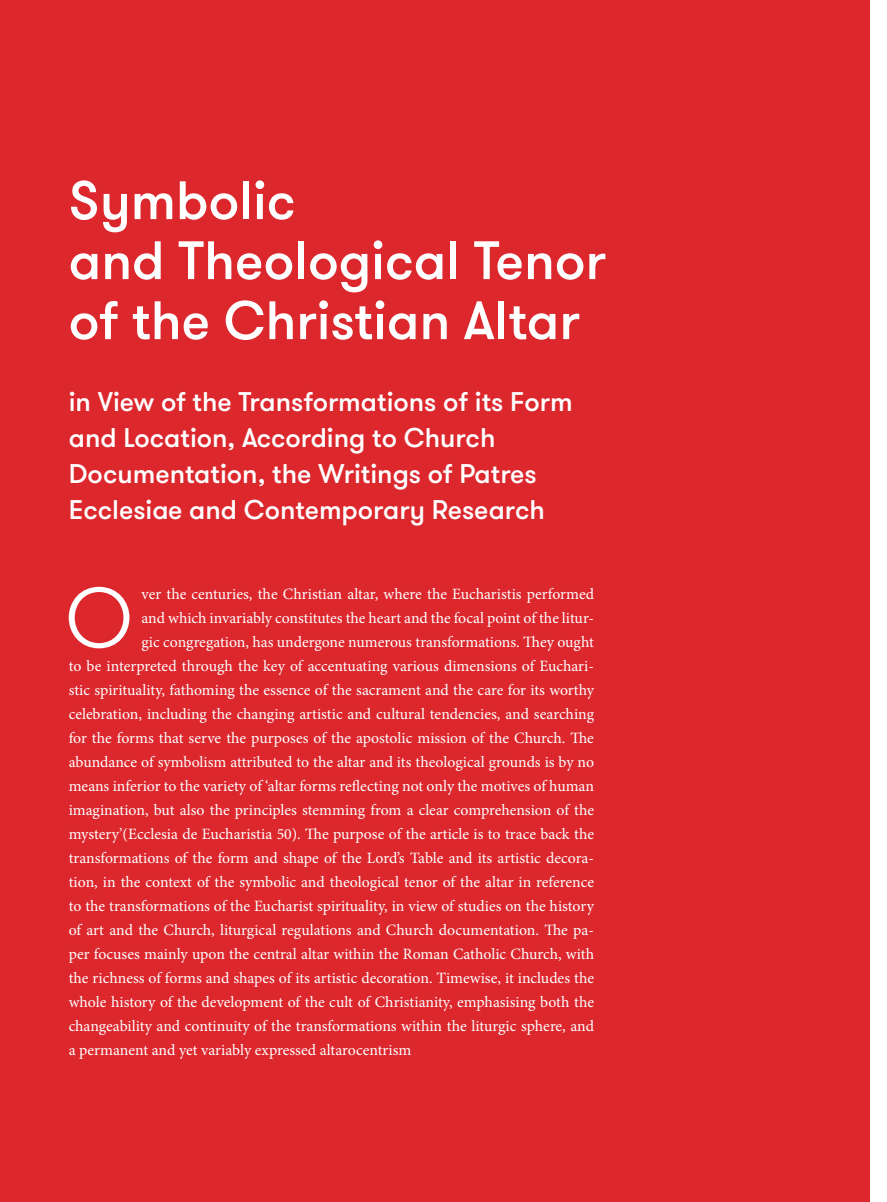
<style>
.page{position:relative;width:887px;height:1202px;background:#fff}
.page>*{position:absolute;margin:0;border:0;box-sizing:border-box;transform-origin:0 0}
.t1{font:300 84.3px "GT Walsheim Pro";color:#fff}
.t2{font:500 54px/60px "GT Walsheim Pro";color:#fff}
.t3{font:500 27px/36px "GT Walsheim Pro";color:#fff}
.t4{font:15.75px "Minion Pro";letter-spacing:-.005em;color:#fff}
</style>
<div class="page">
<div style="left:0;top:0;width:869px;height:1202px;background:#dc272d"></div>
<h2 class="t2" style="left:69px;top:172px;width:538px">Symbolic<br>and Theological Tenor of the Christian Altar</h2>
<h3 class="t3" style="left:69px;top:384px;width:505px">in View of the Transformations of its Form and Location, According to Church Documentation, the Writings of Patres Ecclesiae and Contemporary Research</h3>
<h1 class="t1" style="left:65px;top:565px;width:69px">O</h1>
<p class="t4" style="left:141px;top:583px;width:454px">ver the centuries, the Christian altar, where the Eucharistis performed</p>
<p class="t4" style="left:141px;top:607px;width:454px">and which invariably constitutes the heart and the focal point of the litur-</p>
<p class="t4" style="left:141px;top:631px;width:454px">gic congregation, has undergone numerous transformations. They ought</p>
<p class="t4" style="left:69px;top:655px;width:527px">to be interpreted through the key of accentuating various dimensions of Euchari-</p>
<p class="t4" style="left:69px;top:679px;width:527px">stic spirituality, fathoming the essence of the sacrament and the care for its worthy</p>
<p class="t4" style="left:69px;top:703px;width:527px">celebration, including the changing artistic and cultural tendencies, and searching</p>
<p class="t4" style="left:69px;top:727px;width:527px">for the forms that serve the purposes of the apostolic mission of the Church. The</p>
<p class="t4" style="left:69px;top:751px;width:527px">abundance of symbolism attributed to the altar and its theological grounds is by no</p>
<p class="t4" style="left:69px;top:775px;width:527px">means inferior to the variety of ‘altar forms reflecting not only the motives of human</p>
<p class="t4" style="left:69px;top:799px;width:527px">imagination, but also the principles stemming from a clear comprehension of the</p>
<p class="t4" style="left:69px;top:823px;width:527px">mystery’(Ecclesia de Eucharistia 50). The purpose of the article is to trace back the</p>
<p class="t4" style="left:69px;top:847px;width:527px">transformations of the form and shape of the Lord’s Table and its artistic decora-</p>
<p class="t4" style="left:69px;top:871px;width:527px">tion, in the context of the symbolic and theological tenor of the altar in reference</p>
<p class="t4" style="left:69px;top:895px;width:527px">to the transformations of the Eucharist spirituality, in view of studies on the history</p>
<p class="t4" style="left:69px;top:919px;width:527px">of art and the Church, liturgical regulations and Church documentation. The pa-</p>
<p class="t4" style="left:69px;top:943px;width:527px">per focuses mainly upon the central altar within the Roman Catholic Church, with</p>
<p class="t4" style="left:69px;top:967px;width:527px">the richness of forms and shapes of its artistic decoration. Timewise, it includes the</p>
<p class="t4" style="left:69px;top:991px;width:527px">whole history of the development of the cult of Christianity, emphasising both the</p>
<p class="t4" style="left:69px;top:1015px;width:527px">changeability and continuity of the transformations within the liturgic sphere, and</p>
<p class="t4" style="left:69px;top:1039px;width:344px">a permanent and yet variably expressed altarocentrism</p>
</div>
